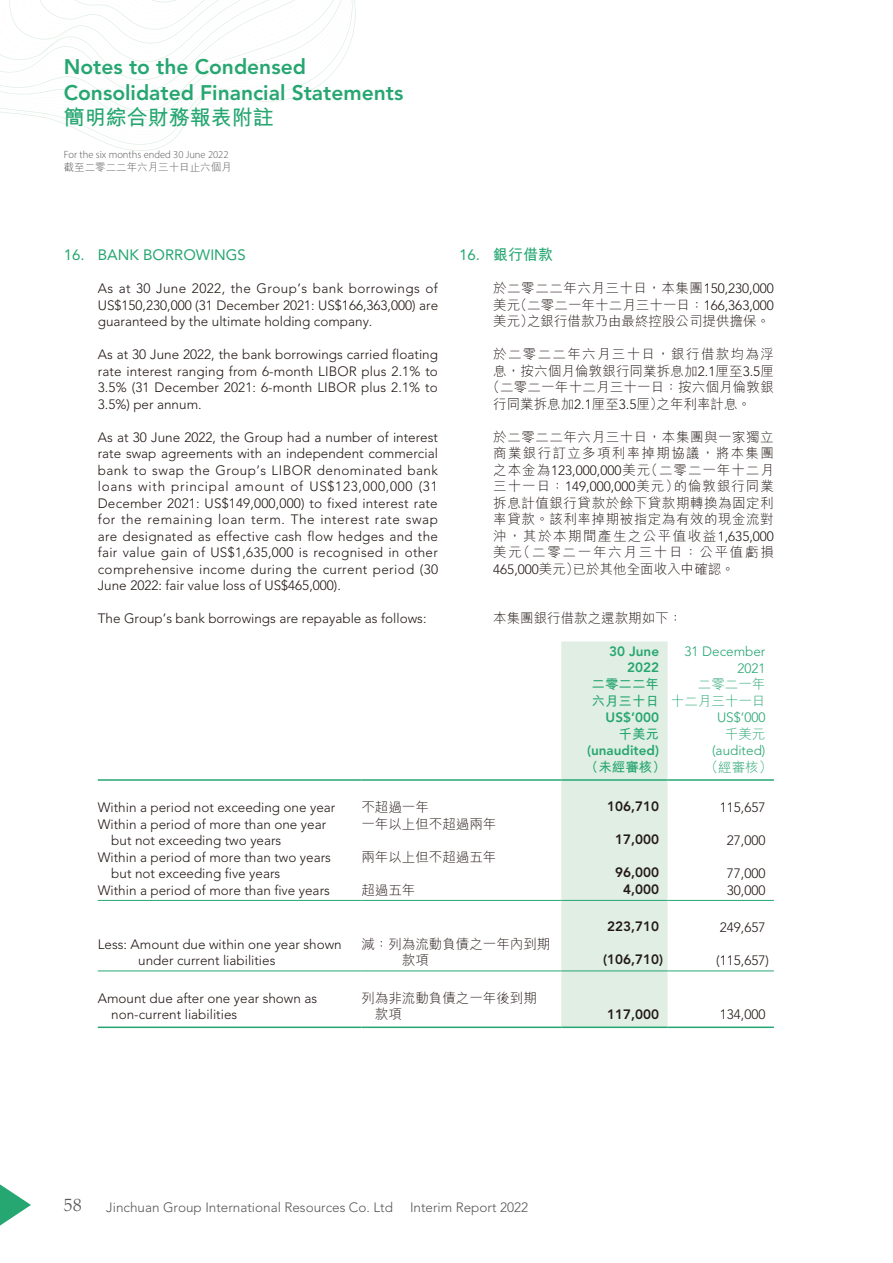
<style>
.page{position:relative;width:893px;height:1263px;background:#fff}
.page>*{position:absolute;margin:0;border:0;box-sizing:border-box;transform-origin:0 0}
.t1{font:800 21px/25.5px "Avenir LT Std";color:#26a671}
.t2{font:700 21px "M Hei HK";color:#26a671}
.t3{font:300 18px "Palatino LT Std";color:#595857}
.t4{font:15px "Avenir LT Std";color:#26a671}
.t5{font:700 15px "M Hei HK";color:#26a671}
.t6{font:300 13.5px/16.5px "Avenir LT Std";color:#231916}
.t7{font:300 13.5px/16.5px "M Hei HK";color:#231916;text-align:justify}
.t8{font:300 13.5px "Avenir LT Std";color:#595857}
.t9{font:800 13.5px "Avenir LT Std";color:#231916}
.t10{font:300 13.5px/16.5px "Avenir LT Std";color:#26a671;text-align:right}
.t11{font:800 13.5px/16.5px "Avenir LT Std";color:#26a671;text-align:right}
.t12{font:300 13.5px/16.5px "M Hei HK";color:#26a671;text-align:right}
.t13{font:300 13.5px "M Hei HK";letter-spacing:.1em;color:#231916}
.t14{font:700 13.5px/16.5px "M Hei HK";color:#26a671}
.t15{font:300 10.5px "Myriad Pro";color:#595857}
.t16{font:300 10.5px "M Hei HK";color:#595857}
.s1{font-family:"Avenir LT Std";font-weight:400}
.s2{font-family:"Avenir LT Std"}
</style>
<div class="page">
<svg style="left:0;top:0;width:356px;height:151px"></svg>
<svg style="left:0;top:1184px;width:31px;height:42px"></svg>
<div style="left:561px;top:641px;width:107px;height:385px;background:#e0eee3"></div>
<hr style="left:98px;top:779px;width:263px;height:2px;background:#26a671">
<hr style="left:361px;top:779px;width:200px;height:2px;background:#26a671">
<hr style="left:561px;top:779px;width:107px;height:2px;background:#26a671">
<hr style="left:668px;top:779px;width:106px;height:2px;background:#26a671">
<hr style="left:98px;top:900px;width:263px;height:1px;background:#26a671">
<hr style="left:361px;top:900px;width:200px;height:1px;background:#26a671">
<hr style="left:561px;top:900px;width:107px;height:1px;background:#26a671">
<hr style="left:668px;top:900px;width:106px;height:1px;background:#26a671">
<hr style="left:98px;top:970px;width:263px;height:1px;background:#26a671">
<hr style="left:361px;top:970px;width:200px;height:1px;background:#26a671">
<hr style="left:561px;top:970px;width:107px;height:1px;background:#26a671">
<hr style="left:668px;top:970px;width:106px;height:1px;background:#26a671">
<hr style="left:98px;top:1026px;width:263px;height:2px;background:#26a671">
<hr style="left:361px;top:1026px;width:200px;height:2px;background:#26a671">
<hr style="left:561px;top:1026px;width:107px;height:2px;background:#26a671">
<hr style="left:668px;top:1026px;width:106px;height:2px;background:#26a671">
<h1 class="t1" style="left:64px;top:54px;width:341px">Notes to the Condensed<br>Consolidated Financial Statements</h1>
<h1 class="t2" style="left:64px;top:102px;width:211px">簡明綜合財務報表附註</h1>
<p class="t15" style="left:64px;top:148px;width:166px">For the six months ended 30 June 2022</p>
<p class="t16" style="left:64px;top:162px;width:169px">截至二零二二年六月三十日止六個月</p>
<p class="t4" style="left:64px;top:246px;width:184px">16. BANK BORROWINGS</p>
<p class="t6" style="left:98px;top:280px;width:342px;text-align:justify">As at 30 June 2022, the Group’s bank borrowings of US$150,230,000 (31 December 2021: US$166,363,000) are guaranteed by the ultimate holding company.</p>
<p class="t6" style="left:98px;top:346px;width:342px;text-align:justify">As at 30 June 2022, the bank borrowings carried floating rate interest ranging from 6-month LIBOR plus 2.1% to 3.5% (31 December 2021: 6-month LIBOR plus 2.1% to 3.5%) per annum.</p>
<p class="t6" style="left:98px;top:429px;width:342px;text-align:justify">As at 30 June 2022, the Group had a number of interest rate swap agreements with an independent commercial bank to swap the Group’s LIBOR denominated bank loans with principal amount of US$123,000,000 (31<br>December 2021: US$149,000,000) to fixed interest rate for the remaining loan term. The interest rate swap are designated as effective cash flow hedges and the fair value gain of US$1,635,000 is recognised in other comprehensive income during the current period (30<br>June 2022: fair value loss of US$465,000).</p>
<p class="t6" style="left:98px;top:610px;width:330px">The Group’s bank borrowings are repayable as follows:</p>
<p class="t5" style="left:459px;top:244px;width:96px"><span class="s1">16.</span> 銀行借款</p>
<p class="t7" style="left:493px;top:280px;width:282px">於二零二二年六月三十日，本集團<span class="s2">150,230,000</span>美元（二零二一年十二月三十一日：<span class="s2">166,363,000</span>美元）之銀行借款乃由最終控股公司提供擔保。</p>
<p class="t13" style="left:493px;top:347px;width:282px">於二零二二年六月三十日，銀行借款均為浮</p>
<p class="t7" style="left:493px;top:362px;width:282px">息，按六個月倫敦銀行同業拆息加<span class="s2">2.1</span>厘至<span class="s2">3.5</span>厘</p>
<p class="t7" style="left:486px;top:379px;width:289px">（二零二一年十二月三十一日：按六個月倫敦銀</p>
<p class="t7" style="left:493px;top:395px;width:259px">行同業拆息加<span class="s2">2.1</span>厘至<span class="s2">3.5</span>厘）之年利率計息。</p>
<p class="t7" style="left:493px;top:428px;width:282px">於二零二二年六月三十日，本集團與一家獨立商業銀行訂立多項利率掉期協議，將本集團之本金為<span class="s2">123,000,000</span>美元（二零二一年十二月三十一日：<span class="s2">149,000,000</span>美元）的倫敦銀行同業拆息計值銀行貸款於餘下貸款期轉換為固定利率貸款。該利率掉期被指定為有效的現金流對沖，其於本期間產生之公平值收益<span class="s2">1,635,000</span>美元（二零二一年六月三十日：公平值虧損<span class="s2">465,000</span>美元）已於其他全面收入中確認。</p>
<p class="t7" style="left:493px;top:610px;width:190px">本集團銀行借款之還款期如下：</p>
<p class="t11" style="left:609px;top:643px;width:51px">30 June<br>2022</p>
<p class="t10" style="left:685px;top:643px;width:82px">31 December<br>2021</p>
<p class="t14" style="left:592px;top:675px;width:69px">二零二二年六月三十日</p>
<p class="t12" style="left:671px;top:676px;width:96px">二零二一年<br>十二月三十一日</p>
<p class="t11" style="left:606px;top:709px;width:55px">US$’000</p>
<p class="t10" style="left:717px;top:709px;width:50px">US$’000</p>
<p class="t14" style="left:619px;top:724px;width:42px">千美元</p>
<p class="t12" style="left:725px;top:725px;width:42px">千美元</p>
<p class="t11" style="left:587px;top:742px;width:74px">(unaudited)</p>
<p class="t10" style="left:712px;top:742px;width:55px">(audited)</p>
<p class="t14" style="left:585px;top:757px;width:82px">（未經審核）</p>
<p class="t12" style="left:705px;top:758px;width:69px">（經審核）</p>
<p class="t6" style="left:98px;top:799px;width:239px">Within a period not exceeding one year</p>
<p class="t7" style="left:361px;top:799px;width:69px">不超過一年</p>
<p class="t9" style="left:607px;top:799px;width:53px">106,710</p>
<p class="t6" style="left:720px;top:799px;width:47px">115,657</p>
<p class="t6" style="left:111px;top:816px;width:216px;text-indent:-13px">Within a period of more than one year but not exceeding two years</p>
<p class="t7" style="left:361px;top:815px;width:136px">一年以上但不超過兩年</p>
<p class="t9" style="left:615px;top:832px;width:45px">17,000</p>
<p class="t6" style="left:727px;top:832px;width:40px">27,000</p>
<p class="t6" style="left:111px;top:849px;width:221px;text-indent:-13px">Within a period of more than two years but not exceeding five years</p>
<p class="t7" style="left:361px;top:848px;width:137px">兩年以上但不超過五年</p>
<p class="t9" style="left:615px;top:865px;width:45px">96,000</p>
<p class="t6" style="left:727px;top:865px;width:40px">77,000</p>
<p class="t6" style="left:98px;top:882px;width:234px">Within a period of more than five years</p>
<p class="t7" style="left:361px;top:881px;width:56px">超過五年</p>
<p class="t9" style="left:623px;top:881px;width:37px">4,000</p>
<p class="t6" style="left:727px;top:882px;width:40px">30,000</p>
<p class="t9" style="left:607px;top:919px;width:53px">223,710</p>
<p class="t6" style="left:720px;top:919px;width:47px">249,657</p>
<p class="t6" style="left:138px;top:936px;width:205px;text-indent:-40px">Less: Amount due within one year shown under current liabilities</p>
<p class="t7" style="left:402px;top:935px;width:150px;text-indent:-40px">減：列為流動負債之一年內到期款項</p>
<p class="t9" style="left:603px;top:952px;width:61px">(106,710)</p>
<p class="t6" style="left:716px;top:952px;width:54px">(115,657)</p>
<p class="t6" style="left:111px;top:990px;width:207px;text-indent:-13px">Amount due after one year shown as non-current liabilities</p>
<p class="t7" style="left:375px;top:989px;width:164px;text-indent:-13px">列為非流動負債之一年後到期款項</p>
<h2 class="t3" style="left:64px;top:1194px;width:19px">58</h2>
<p class="t8" style="left:106px;top:1200px;width:288px">Jinchuan Group International Resources Co. Ltd</p>
<p class="t8" style="left:410px;top:1200px;width:120px">Interim Report 2022</p>
<p class="t9" style="left:607px;top:1006px;width:53px">117,000</p>
<p class="t6" style="left:720px;top:1006px;width:47px">134,000</p>
</div>
